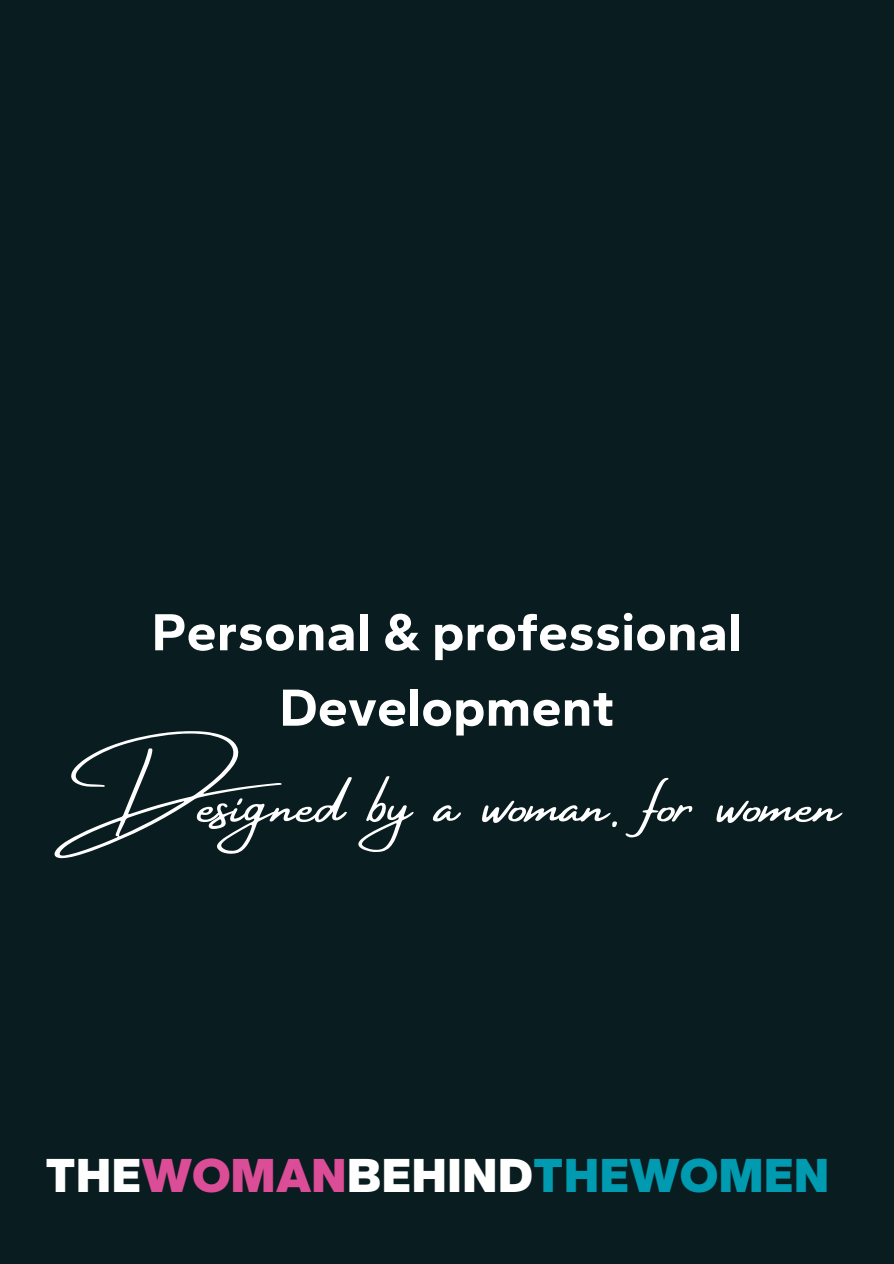
<style>
.page{position:relative;width:894px;height:1264px;background:#fff}
.page>*{position:absolute;margin:0;border:0;box-sizing:border-box;transform-origin:0 0}
.t1{font:67.5px "Amsterdam Four";color:#fff}
.t2{font:700 54px/75.3px "Gantari";color:#fff;text-align:center}
.t3{font:900 49.5px "Gantari";color:#fff}
.s1{color:#db4d96}
.s2{color:#009bb0}
</style>
<div class="page">
<div style="left:0;top:0;width:893px;height:1263px;background:#091c20"></div>
<p class="t2" style="left:151px;top:593px;width:591px">Personal &amp; professional<br>Development</p>
<h1 class="t1" style="left:53px;top:766px;width:788px">Designed by a woman. for women</h1>
<p class="t3" style="left:45px;top:1144px;width:785px">THE<span class="s1">WOMAN</span>BEHIND<span class="s2">THEWOMEN</span></p>
</div>
